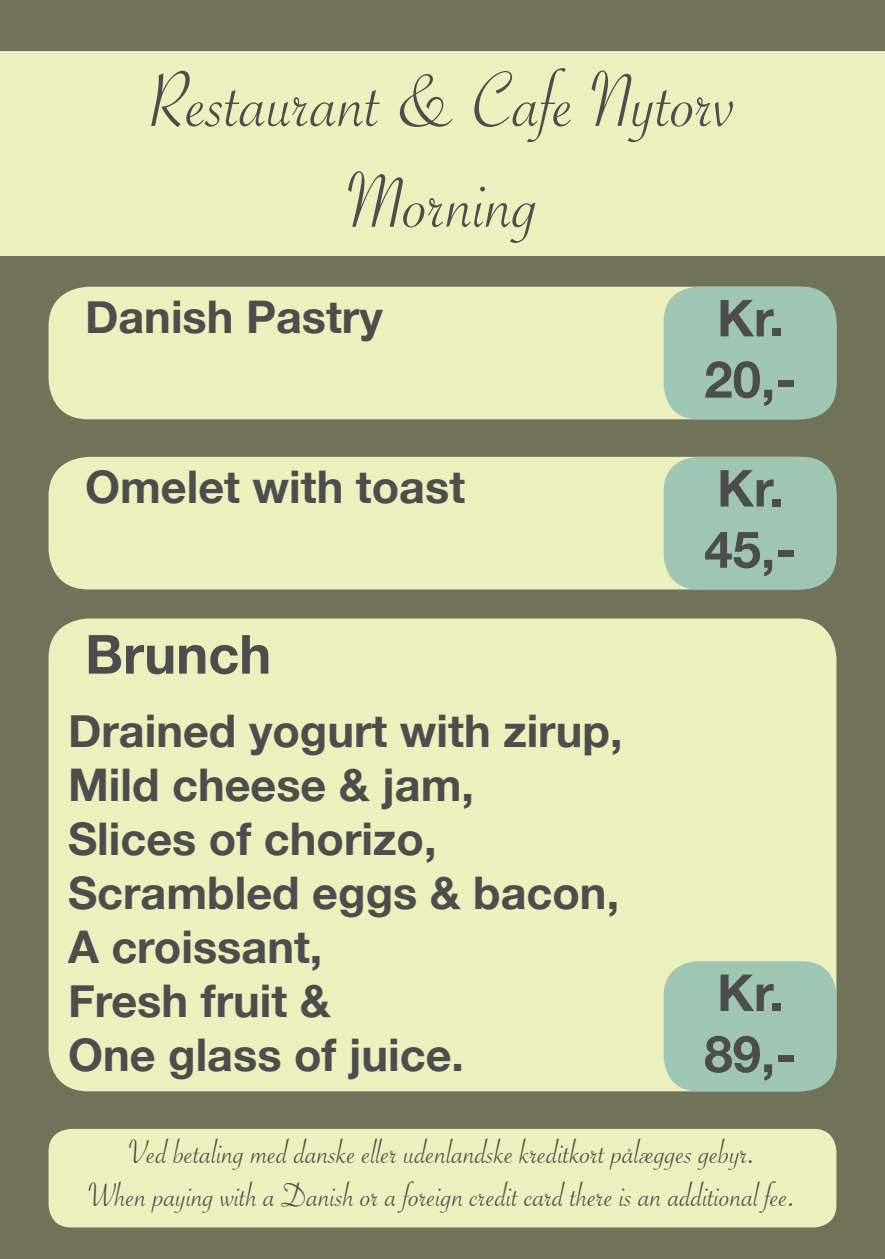
<style>
.page{position:relative;width:885px;height:1259px;background:#fff}
.page>*{position:absolute;margin:0;border:0;box-sizing:border-box;transform-origin:0 0}
.t1{font:84px/100.8px "Savoye Let Plain";color:#4d4d4d;text-align:center}
.t2{font:700 54px "Helvetica Neue";color:#4d4d4d}
.t3{font:700 51px "Helvetica Neue";color:#4d4d4d}
.t4{font:700 45px/54px "Helvetica Neue";color:#4d4d4d}
.t5{font:36px/43.2px "Savoye Let Plain";color:#4d4d4d;text-align:center}
</style>
<div class="page">
<div style="left:0;top:0;width:884px;height:1259px;background:#70735a"></div>
<div style="left:0;top:51px;width:884px;height:204px;background:#ecf0bc"></div>
<div style="left:46px;top:1126px;width:793px;height:104px;background:#ecf0bc;border-radius:26px"></div>
<div style="left:43px;top:1123px;width:799px;height:110px;border:6px solid #70735a;border-radius:26px"></div>
<div style="left:46px;top:615px;width:793px;height:479px;background:#ecf0bc;border-radius:43px"></div>
<div style="left:43px;top:612px;width:799px;height:485px;border:6px solid #70735a;border-radius:43px"></div>
<div style="left:663px;top:961px;width:173px;height:130px;background:#9fc6b4;border-radius:34px"></div>
<div style="left:46px;top:454px;width:793px;height:138px;background:#ecf0bc;border-radius:43px"></div>
<div style="left:43px;top:451px;width:799px;height:144px;border:6px solid #70735a;border-radius:43px"></div>
<div style="left:663px;top:457px;width:173px;height:132px;background:#9fc6b4;border-radius:34px"></div>
<div style="left:46px;top:284px;width:793px;height:138px;background:#ecf0bc;border-radius:43px"></div>
<div style="left:43px;top:281px;width:799px;height:144px;border:6px solid #70735a;border-radius:43px"></div>
<div style="left:663px;top:287px;width:173px;height:132px;background:#9fc6b4;border-radius:34px"></div>
<h1 class="t1" style="left:148px;top:51px;width:589px">Restaurant &amp; Cafe Nytorv<br>Morning</h1>
<p class="t4" style="left:85px;top:291px;width:299px">Danish Pastry</p>
<p class="t4" style="left:85px;top:461px;width:381px">Omelet with toast</p>
<p class="t2" style="left:85px;top:612px;width:188px">Brunch</p>
<p class="t4" style="left:68px;top:705px;width:556px">Drained yogurt with zirup,</p>
<p class="t4" style="left:68px;top:759px;width:407px">Mild cheese &amp; jam,<br>Slices of chorizo,</p>
<p class="t4" style="left:68px;top:867px;width:552px">Scrambled eggs &amp; bacon,</p>
<p class="t4" style="left:68px;top:921px;width:256px">A croissant,</p>
<p class="t4" style="left:68px;top:975px;width:264px">Fresh fruit &amp;</p>
<p class="t4" style="left:68px;top:1029px;width:397px">One glass of juice.</p>
<p class="t3" style="left:717px;top:278px;width:68px">Kr.</p>
<p class="t3" style="left:704px;top:339px;width:93px">20,-</p>
<p class="t3" style="left:717px;top:448px;width:68px">Kr.</p>
<p class="t3" style="left:704px;top:509px;width:93px">45,-</p>
<p class="t3" style="left:717px;top:952px;width:68px">Kr.</p>
<p class="t3" style="left:704px;top:1014px;width:93px">89,-</p>
<p class="t5" style="left:88px;top:1130px;width:710px">Ved betaling med danske eller udenlandske kreditkort pålægges gebyr.<br>When paying with a Danish or a foreign credit card there is an additional fee.</p>
</div>
